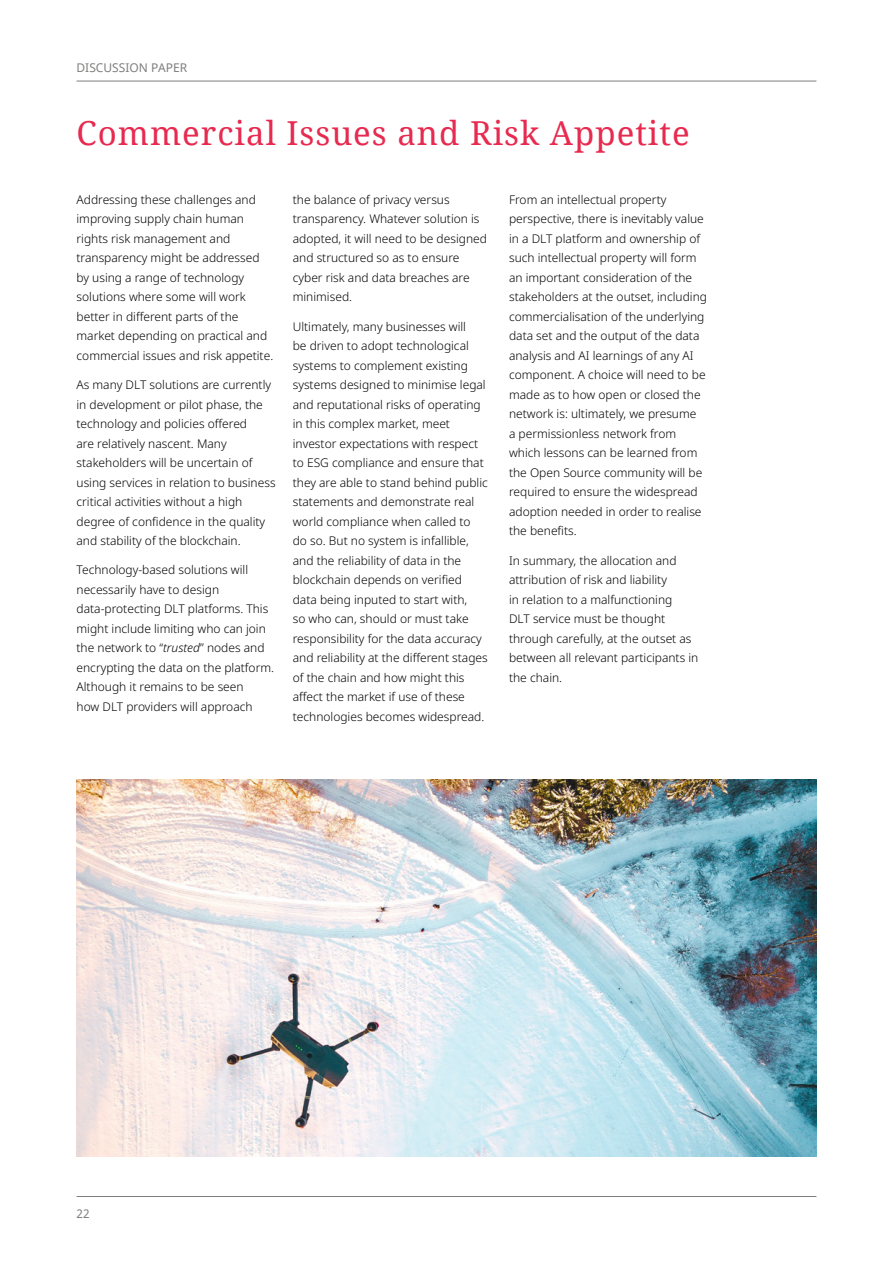
<style>
.page{position:relative;width:893px;height:1263px;background:#fff}
.page>*{position:absolute;margin:0;border:0;box-sizing:border-box;transform-origin:0 0}
.t1{font:33px "Noto Serif";letter-spacing:.03em;color:#e72a4f}
.t2{font:300 12px/19.5px "Noto Sans";color:#000}
.t3{font:12px "Noto Sans";color:#7e7e7d}
.s1{font-style:italic}
</style>
<div class="page">
<hr style="left:77px;top:1196px;width:739px;height:1px;background:#7e7e7d">
<hr style="left:77px;top:81px;width:739px;height:1px;background:#7e7e7d">
<img style="left:77px;top:779px;width:739px;height:378px">
<p class="t3" style="left:77px;top:60px;width:112px">DISCUSSION PAPER</p>
<h1 class="t1" style="left:77px;top:111px;width:615px">Commercial Issues and Risk Appetite</h1>
<p class="t2" style="left:77px;top:190px;width:198px">Addressing these challenges and improving supply chain human rights risk management and transparency might be addressed by using a range of technology solutions where some will work better in different parts of the market depending on practical and commercial issues and risk appetite.</p>
<p class="t2" style="left:77px;top:375px;width:201px">As many DLT solutions are currently in development or pilot phase, the technology and policies offered<br>are relatively nascent. Many stakeholders will be uncertain of using services in relation to business critical activities without a high degree of confidence in the quality and stability of the blockchain.</p>
<p class="t2" style="left:77px;top:561px;width:199px">Technology-based solutions will necessarily have to design data-protecting DLT platforms. This might include limiting who can join the network to “<span class="s1">trusted</span>” nodes and encrypting the data on the platform.<br>Although it remains to be seen<br>how DLT providers will approach</p>
<p class="t2" style="left:293px;top:190px;width:196px">the balance of privacy versus transparency. Whatever solution is adopted, it will need to be designed and structured so as to ensure cyber risk and data breaches are minimised.</p>
<p class="t2" style="left:293px;top:317px;width:197px">Ultimately, many businesses will<br>be driven to adopt technological systems to complement existing systems designed to minimise legal and reputational risks of operating in this complex market, meet investor expectations with respect to ESG compliance and ensure that they are able to stand behind public statements and demonstrate real world compliance when called to<br>do so. But no system is infallible, and the reliability of data in the blockchain depends on verified data being inputed to start with,<br>so who can, should or must take responsibility for the data accuracy and reliability at the different stages of the chain and how might this affect the market if use of these technologies becomes widespread.</p>
<p class="t2" style="left:509px;top:190px;width:199px">From an intellectual property perspective, there is inevitably value in a DLT platform and ownership of such intellectual property will form an important consideration of the stakeholders at the outset, including commercialisation of the underlying data set and the output of the data analysis and AI learnings of any AI component. A choice will need to be made as to how open or closed the network is: ultimately, we presume<br>a permissionless network from which lessons can be learned from the Open Source community will be required to ensure the widespread adoption needed in order to realise the benefits.</p>
<p class="t2" style="left:509px;top:551px;width:191px">In summary, the allocation and attribution of risk and liability<br>in relation to a malfunctioning<br>DLT service must be thought through carefully, at the outset as between all relevant participants in the chain.</p>
<p class="t3" style="left:77px;top:1205px;width:15px">22</p>
</div>
